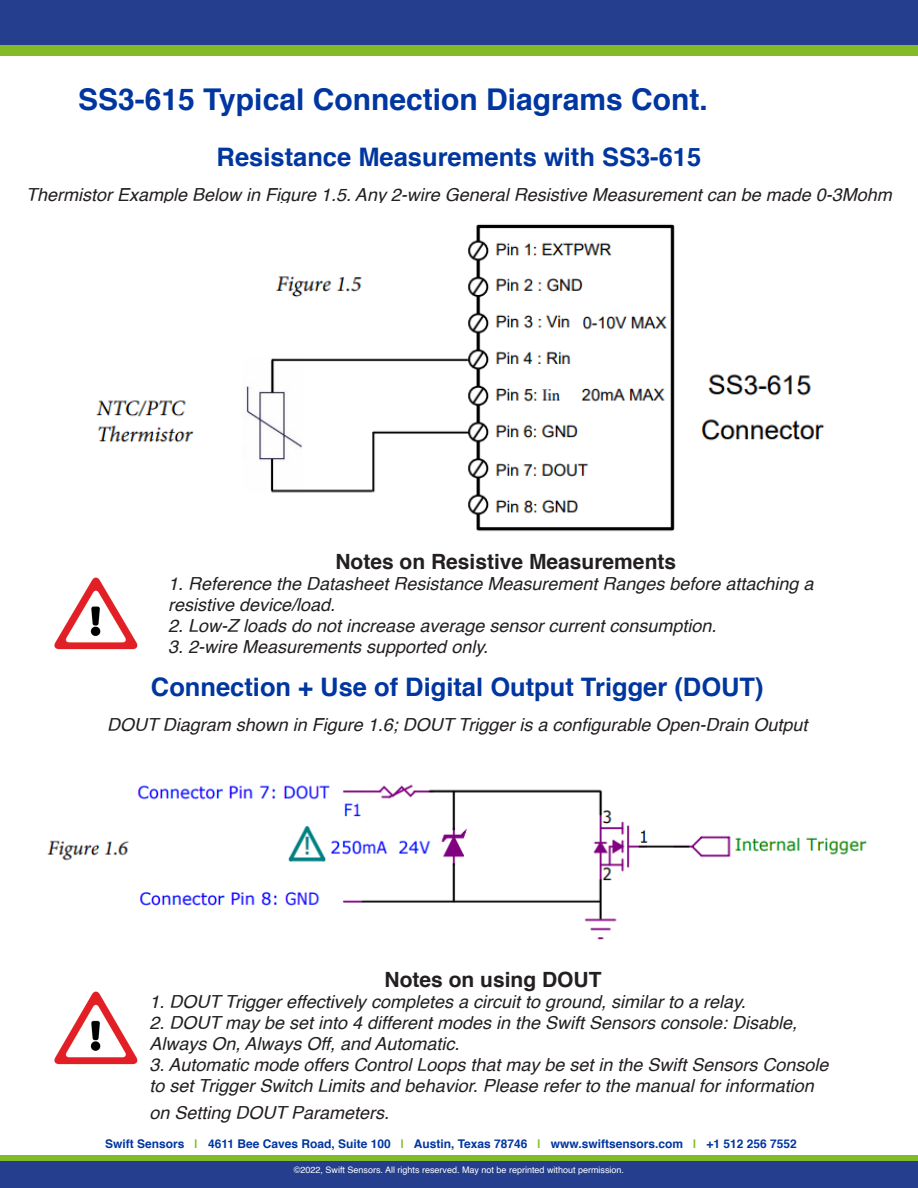
<style>
.page{position:relative;width:918px;height:1188px;background:#fff}
.page>*{position:absolute;margin:0;border:0;box-sizing:border-box;transform-origin:0 0}
.Title_Header{font:700 30px "Helvetica";color:#0036a0}
.Title_Header-2{font:700 25.5px "Helvetica";color:#0036a0}
.Title_Header-3{font:700 21px "Helvetica";color:#231f20}
.Title_Header-4{font:italic 18px/21px "Helvetica";color:#231f20}
.Table_Title{font:700 12px "Helvetica";color:#0036a0}
.Table_Title-2{font:9px "Helvetica";color:#fff}
.s1{color:#82bb27}
</style>
<div class="page">
<div style="left:0;top:0;width:918px;height:56px;background:#82bb27"></div>
<div style="left:0;top:0;width:918px;height:44px;background:#253f8e"></div>
<div style="left:0;top:1155px;width:918px;height:33px;background:#82bb27"></div>
<div style="left:0;top:1161px;width:918px;height:27px;background:#253f8e"></div>
<img style="left:95px;top:224px;width:730px;height:308px">
<img style="left:54px;top:577px;width:83px;height:73px">
<img style="left:47px;top:784px;width:820px;height:156px">
<img style="left:54px;top:991px;width:83px;height:73px">
<p class="Title_Header" style="left:78px;top:75px;width:631px">SS3-615 Typical Connection Diagrams Cont.</p>
<p class="Title_Header-2" style="left:217px;top:136px;width:486px">Resistance Measurements with SS3-615</p>
<p class="Title_Header-4" style="left:26px;top:184px;width:867px">Thermistor Example Below in Figure 1.5. Any 2-wire General Resistive Measurement can be made 0-3Mohm</p>
<p class="Title_Header-3" style="left:335px;top:544px;width:342px">Notes on Resistive Measurements</p>
<p class="Title_Header-4" style="left:168px;top:573px;width:647px">1. Reference the Datasheet Resistance Measurement Ranges before attaching a resistive device/load.</p>
<p class="Title_Header-4" style="left:168px;top:615px;width:550px">2. Low-Z loads do not increase average sensor current consumption.</p>
<p class="Title_Header-4" style="left:168px;top:636px;width:321px">3. 2-wire Measurements supported only.</p>
<p class="Title_Header-2" style="left:151px;top:667px;width:614px">Connection + Use of Digital Output Trigger (DOUT)</p>
<p class="Title_Header-4" style="left:107px;top:714px;width:702px">DOUT Diagram shown in Figure 1.6; DOUT Trigger is a configurable Open-Drain Output</p>
<p class="Title_Header-3" style="left:385px;top:962px;width:219px">Notes on using DOUT</p>
<p class="Title_Header-4" style="left:150px;top:991px;width:598px">1. DOUT Trigger effectively completes a circuit to ground, similar to a relay.</p>
<p class="Title_Header-4" style="left:150px;top:1012px;width:649px">2. DOUT may be set into 4 different modes in the Swift Sensors console: Disable,<br>Always On, Always Off, and Automatic.</p>
<p class="Title_Header-4" style="left:150px;top:1054px;width:681px">3. Automatic mode offers Control Loops that may be set in the Swift Sensors Console to set Trigger Switch Limits and behavior. Please refer to the manual for information</p>
<p class="Title_Header-4" style="left:150px;top:1102px;width:241px">on Setting DOUT Parameters.</p>
<p class="Table_Title" style="left:105px;top:1134px;width:693px">Swift Sensors <span class="s1">|</span> 4611 Bee Caves Road, Suite 100 <span class="s1">|</span> Austin, Texas 78746 <span class="s1">|</span> www.swiftsensors.com <span class="s1">|</span> +1 512 256 7552</p>
<p class="Table_Title-2" style="left:294px;top:1163px;width:332px">©2022, Swift Sensors. All rights reserved. May not be reprinted without permission.</p>
</div>
